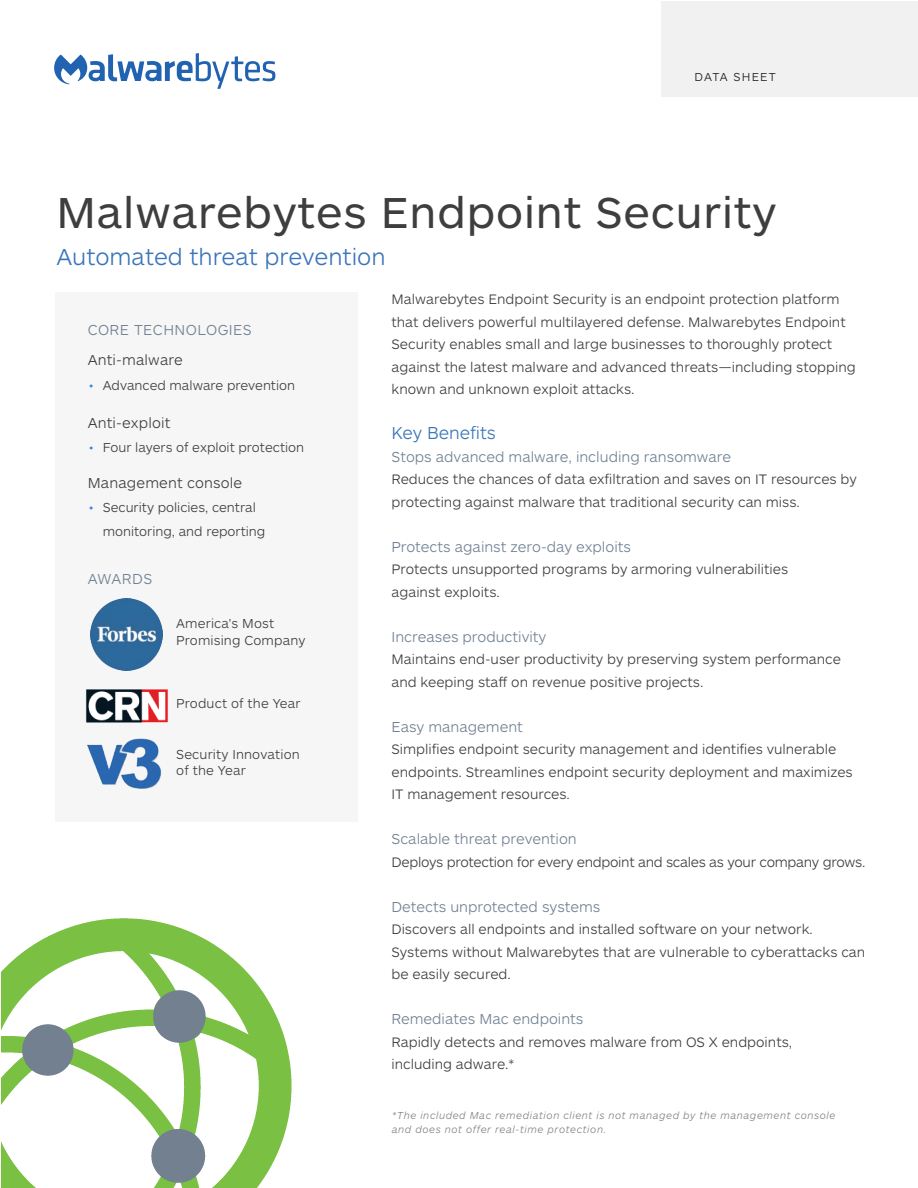
<style>
.page{position:relative;width:918px;height:1188px;background:#fff}
.page>*{position:absolute;margin:0;border:0;box-sizing:border-box;transform-origin:0 0}
.t1{font:45px "ARS Maquette Pro";letter-spacing:.02em;color:#3e3e3e}
.t2{font:300 24px "ARS Maquette Pro";color:#3a74ba}
.section_head{font:300 18px "ARS Maquette Pro";color:#3a74ba}
.section_subhead{font:300 15px "ARS Maquette Pro";color:#718193}
.pullout_section__bod{font:300 15px "ARS Maquette Pro";letter-spacing:.01em;color:#3e3e3f}
.pullout_section__hea{font:300 15px "ARS Maquette Pro";letter-spacing:.03em;color:#718193}
.body{font:300 14.25px/22.5px "ARS Maquette Pro";color:#3e3e3f}
.body-2{font:300 14.25px "ARS Maquette Pro";letter-spacing:-.02em;color:#3e3e3f}
.pullout_section__bod-2{font:300 13.5px/16.5px "ARS Maquette Pro";color:#3e3e3f}
.t3{font:300 12px "ARS Maquette Pro";letter-spacing:.1em;color:#231f20}
.t4{font:italic 300 10.5px/13.5px "ARS Maquette Pro";letter-spacing:.05em;color:#837f7e}
.s1{font-size:12px;color:#3c85e1}
</style>
<div class="page">
<img style="left:2px;top:918px;width:290px;height:270px">
<svg style="left:54px;top:53px;width:221px;height:36px"></svg>
<div style="left:662px;top:1px;width:256px;height:96px;background:#f2f1f1"></div>
<div style="left:56px;top:293px;width:302px;height:529px;background:#f6f6f6"></div>
<img style="left:86px;top:670px;width:82px;height:53px">
<img style="left:91px;top:599px;width:71px;height:71px">
<img style="left:86px;top:719px;width:81px;height:70px">
<p class="t3" style="left:694px;top:69px;width:83px">DATA SHEET</p>
<p class="t1" style="left:56px;top:183px;width:722px">Malwarebytes Endpoint Security</p>
<p class="t2" style="left:56px;top:242px;width:331px">Automated threat prevention</p>
<p class="pullout_section__hea" style="left:88px;top:320px;width:166px">CORE TECHNOLOGIES</p>
<p class="pullout_section__bod" style="left:88px;top:350px;width:97px">Anti-malware</p>
<p class="pullout_section__bod-2" style="left:89px;top:377px;width:207px"><span class="s1">•</span> Advanced malware prevention</p>
<p class="pullout_section__bod" style="left:88px;top:413px;width:84px">Anti-exploit</p>
<p class="pullout_section__bod-2" style="left:89px;top:438px;width:216px"><span class="s1">•</span> Four layers of exploit protection</p>
<p class="pullout_section__bod" style="left:88px;top:473px;width:156px">Management console</p>
<p class="pullout_section__bod-2" style="left:103px;top:494px;width:164px;line-height:24px;text-indent:-14px"><span class="s1">•</span> Security policies, central monitoring, and reporting</p>
<p class="pullout_section__hea" style="left:88px;top:569px;width:66px">AWARDS</p>
<p class="pullout_section__bod-2" style="left:176px;top:615px;width:131px">America's Most<br>Promising Company</p>
<p class="pullout_section__bod-2" style="left:176px;top:694px;width:126px">Product of the Year</p>
<p class="pullout_section__bod-2" style="left:176px;top:745px;width:125px">Security Innovation of the Year</p>
<p class="body" style="left:392px;top:287px;width:466px">Malwarebytes Endpoint Security is an endpoint protection platform that delivers powerful multilayered defense. Malwarebytes Endpoint Security enables small and large businesses to thoroughly protect against the latest malware and advanced threats—including stopping known and unknown exploit attacks.</p>
<p class="section_head" style="left:392px;top:421px;width:106px">Key Benefits</p>
<p class="section_subhead" style="left:392px;top:447px;width:341px">Stops advanced malware, including ransomware</p>
<p class="body" style="left:392px;top:467px;width:467px">Reduces the chances of data exfiltration and saves on IT resources by protecting against malware that traditional security can miss.</p>
<p class="section_subhead" style="left:392px;top:537px;width:241px">Protects against zero-day exploits</p>
<p class="body" style="left:392px;top:557px;width:398px">Protects unsupported programs by armoring vulnerabilities against exploits.</p>
<p class="section_subhead" style="left:392px;top:627px;width:156px">Increases productivity</p>
<p class="body" style="left:392px;top:647px;width:451px">Maintains end-user productivity by preserving system performance and keeping staff on revenue positive projects.</p>
<p class="section_subhead" style="left:392px;top:717px;width:133px">Easy management</p>
<p class="body" style="left:392px;top:737px;width:463px">Simplifies endpoint security management and identifies vulnerable endpoints. Streamlines endpoint security deployment and maximizes<br>IT management resources.</p>
<p class="section_subhead" style="left:392px;top:829px;width:187px">Scalable threat prevention</p>
<p class="body-2" style="left:392px;top:853px;width:475px">Deploys protection for every endpoint and scales as your company grows.</p>
<p class="section_subhead" style="left:392px;top:897px;width:211px">Detects unprotected systems</p>
<p class="body" style="left:392px;top:917px;width:475px">Discovers all endpoints and installed software on your network.<br>Systems without Malwarebytes that are vulnerable to cyberattacks can be easily secured.</p>
<p class="section_subhead" style="left:392px;top:1009px;width:193px">Remediates Mac endpoints</p>
<p class="body" style="left:392px;top:1030px;width:402px">Rapidly detects and removes malware from OS X endpoints, including adware.*</p>
<p class="t4" style="left:392px;top:1108px;width:445px">*The included Mac remediation client is not managed by the management console and does not offer real-time protection.</p>
</div>
